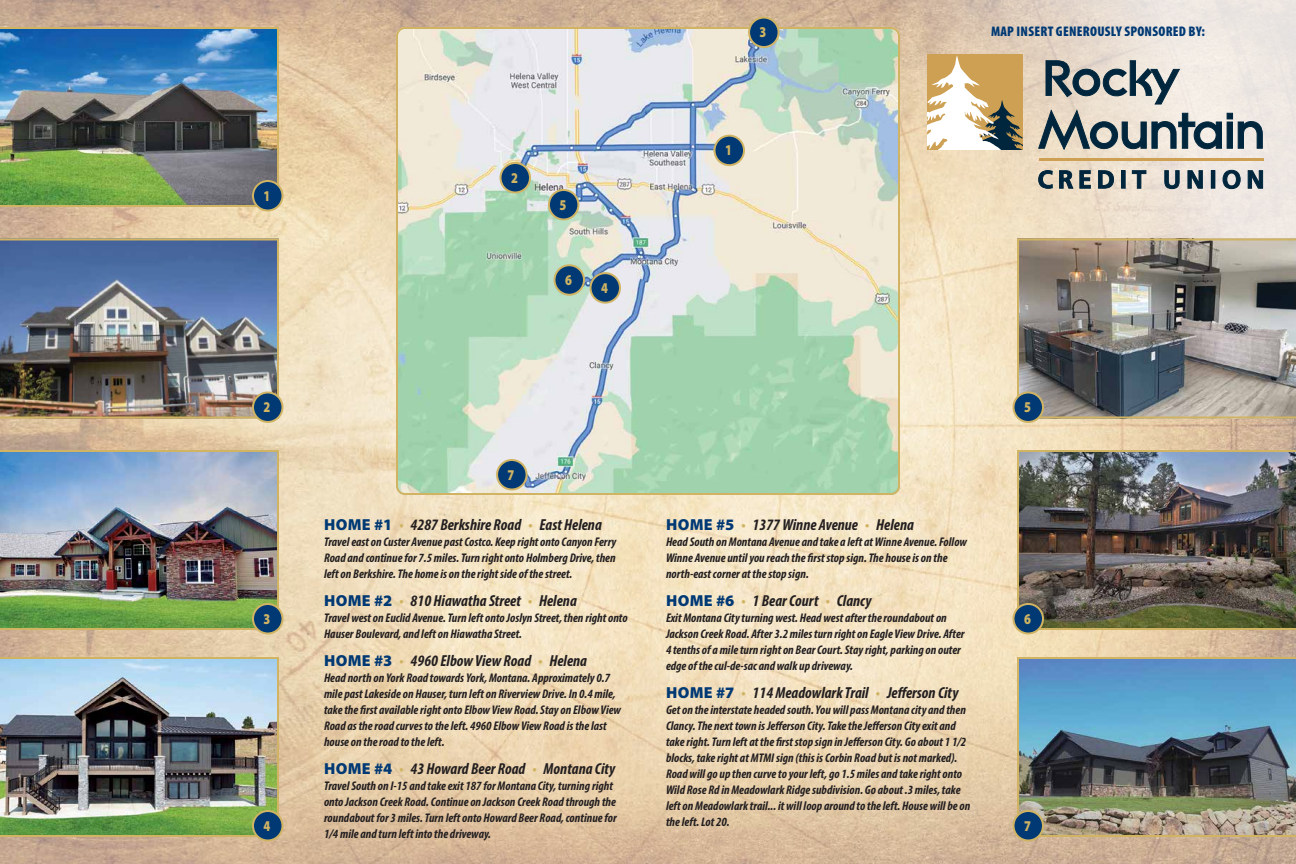
<style>
.page{position:relative;width:1296px;height:864px;background:#fff}
.page>*{position:absolute;margin:0;border:0;box-sizing:border-box;transform-origin:0 0}
.t1{font:italic 700 condensed 16px "Myriad Pro";color:#231f20}
.t2{font:900 15px "Myriad Pro";color:#d0b463;scale:.8 1}
.t3{font:900 condensed 14px "Myriad Pro";letter-spacing:.02em;color:#003974}
.t4{font:italic 700 condensed 12.6px/16px "Myriad Pro";color:#231f20}
.s1{font-weight:900;font-style:normal;font-stretch:normal;color:#003974}
.s2{color:#d0b463}
</style>
<div class="page">
<img style="left:0;top:0;width:1296px;height:864px">
<svg style="left:900px;top:0;width:396px;height:238px;background:#eadbca"></svg>
<img style="left:396px;top:27px;width:504px;height:468px">
<div style="left:396px;top:27px;width:504px;height:468px;border:2px solid #d0b463;border-radius:8px"></div>
<img style="left:0;top:657px;width:279px;height:180px">
<img style="left:1017px;top:238px;width:279px;height:180px">
<img style="left:0;top:27px;width:279px;height:180px">
<img style="left:1017px;top:450px;width:279px;height:180px">
<img style="left:0;top:238px;width:279px;height:180px">
<img style="left:1017px;top:657px;width:279px;height:180px">
<img style="left:0;top:450px;width:279px;height:180px">
<div style="left:253px;top:181px;width:29px;height:29px;background:#003974;border-radius:50%"></div>
<div style="left:252px;top:180px;width:32px;height:32px;border:2px solid #d0b463;border-radius:50%"></div>
<div style="left:715px;top:136px;width:29px;height:29px;background:#003974;border-radius:50%"></div>
<div style="left:714px;top:135px;width:31px;height:31px;border:2px solid #d0b463;border-radius:50%"></div>
<div style="left:1014px;top:392px;width:29px;height:30px;background:#003974;border-radius:50%"></div>
<div style="left:1012px;top:392px;width:32px;height:31px;border:2px solid #d0b463;border-radius:50%"></div>
<div style="left:549px;top:190px;width:29px;height:30px;background:#003974;border-radius:50%"></div>
<div style="left:548px;top:189px;width:31px;height:31px;border:2px solid #d0b463;border-radius:50%"></div>
<div style="left:253px;top:811px;width:29px;height:29px;background:#003974;border-radius:50%"></div>
<div style="left:252px;top:810px;width:32px;height:32px;border:2px solid #d0b463;border-radius:50%"></div>
<div style="left:590px;top:273px;width:30px;height:30px;background:#003974;border-radius:50%"></div>
<div style="left:590px;top:272px;width:31px;height:32px;border:2px solid #d0b463;border-radius:50%"></div>
<div style="left:253px;top:392px;width:29px;height:30px;background:#003974;border-radius:50%"></div>
<div style="left:252px;top:392px;width:32px;height:31px;border:2px solid #d0b463;border-radius:50%"></div>
<div style="left:500px;top:163px;width:30px;height:29px;background:#003974;border-radius:50%"></div>
<div style="left:500px;top:162px;width:31px;height:32px;border:2px solid #d0b463;border-radius:50%"></div>
<div style="left:1014px;top:604px;width:29px;height:30px;background:#003974;border-radius:50%"></div>
<div style="left:1012px;top:603px;width:32px;height:31px;border:2px solid #d0b463;border-radius:50%"></div>
<div style="left:554px;top:265px;width:30px;height:30px;background:#003974;border-radius:50%"></div>
<div style="left:554px;top:264px;width:31px;height:32px;border:2px solid #d0b463;border-radius:50%"></div>
<div style="left:253px;top:604px;width:29px;height:30px;background:#003974;border-radius:50%"></div>
<div style="left:252px;top:603px;width:32px;height:31px;border:2px solid #d0b463;border-radius:50%"></div>
<div style="left:749px;top:18px;width:30px;height:29px;background:#003974;border-radius:50%"></div>
<div style="left:748px;top:17px;width:32px;height:31px;border:2px solid #d0b463;border-radius:50%"></div>
<div style="left:1014px;top:811px;width:29px;height:29px;background:#003974;border-radius:50%"></div>
<div style="left:1012px;top:810px;width:32px;height:32px;border:2px solid #d0b463;border-radius:50%"></div>
<div style="left:497px;top:460px;width:30px;height:30px;background:#003974;border-radius:50%"></div>
<div style="left:496px;top:459px;width:32px;height:31px;border:2px solid #d0b463;border-radius:50%"></div>
<svg style="left:1038px;top:170px;width:15px;height:19px"></svg>
<svg style="left:1059px;top:170px;width:14px;height:19px"></svg>
<svg style="left:1079px;top:170px;width:12px;height:19px"></svg>
<svg style="left:1098px;top:170px;width:16px;height:19px"></svg>
<div style="left:1121px;top:170px;width:4px;height:18px;border:1px solid #00263d"></div>
<svg style="left:1132px;top:170px;width:14px;height:19px"></svg>
<svg style="left:1164px;top:170px;width:16px;height:19px"></svg>
<svg style="left:1187px;top:170px;width:16px;height:19px"></svg>
<div style="left:1211px;top:170px;width:4px;height:18px;border:1px solid #00263d"></div>
<svg style="left:1223px;top:170px;width:18px;height:19px"></svg>
<svg style="left:1248px;top:170px;width:15px;height:19px"></svg>
<svg style="left:1038px;top:60px;width:225px;height:92px;background:#b1b3b0"></svg>
<hr style="left:1039px;top:159px;width:225px;height:2px;background:#cda053">
<svg style="left:927px;top:55px;width:96px;height:95px"></svg>
<p class="t2" style="left:760px;top:22px;width:10px">3</p>
<p class="t3" style="left:991px;top:23px;width:216px">MAP INSERT GENEROUSLY SPONSORED BY:</p>
<p class="t2" style="left:725px;top:140px;width:10px">1</p>
<p class="t2" style="left:511px;top:168px;width:10px">2</p>
<p class="t2" style="left:264px;top:186px;width:10px">1</p>
<p class="t2" style="left:559px;top:195px;width:10px">5</p>
<p class="t2" style="left:565px;top:270px;width:10px">6</p>
<p class="t2" style="left:601px;top:278px;width:10px">4</p>
<p class="t2" style="left:264px;top:397px;width:10px">2</p>
<p class="t2" style="left:1024px;top:397px;width:10px">5</p>
<p class="t2" style="left:508px;top:465px;width:10px">7</p>
<p class="t2" style="left:264px;top:609px;width:10px">3</p>
<p class="t2" style="left:264px;top:816px;width:10px">4</p>
<p class="t1" style="left:324px;top:514px;width:279px"><span class="s1">HOME #1</span> <span class="s2">•</span> 4287 Berkshire Road <span class="s2">•</span> East Helena</p>
<p class="t4" style="left:324px;top:533px;width:294px;text-align:justify">Travel east on Custer Avenue past Costco. Keep right onto Canyon Ferry Road and continue for 7.5 miles. Turn right onto Holmberg Drive, then left on Berkshire. The home is on the right side of the street.</p>
<p class="t1" style="left:324px;top:590px;width:254px"><span class="s1">HOME #2</span> <span class="s2">•</span> 810 Hiawatha Street <span class="s2">•</span> Helena</p>
<p class="t4" style="left:324px;top:609px;width:305px">Travel west on Euclid Avenue. Turn left onto Joslyn Street, then right onto<br>Hauser Boulevard, and left on Hiawatha Street.</p>
<p class="t1" style="left:324px;top:651px;width:264px"><span class="s1">HOME #3</span> <span class="s2">•</span> 4960 Elbow View Road <span class="s2">•</span> Helena</p>
<p class="t4" style="left:324px;top:669px;width:299px">Head north on York Road towards York, Montana. Approximately 0.7 mile past Lakeside on Hauser, turn left on Riverview Drive. In 0.4 mile, take the first available right onto Elbow View Road. Stay on Elbow View Road as the road curves to the left. 4960 Elbow View Road is the last house on the road to the left.</p>
<p class="t1" style="left:324px;top:759px;width:293px"><span class="s1">HOME #4</span> <span class="s2">•</span> 43 Howard Beer Road <span class="s2">•</span> Montana City</p>
<p class="t4" style="left:324px;top:778px;width:294px">Travel South on I-15 and take exit 187 for Montana City, turning right onto Jackson Creek Road. Continue on Jackson Creek Road through the roundabout for 3 miles. Turn left onto Howard Beer Road, continue for 1/4 mile and turn left into the driveway.</p>
<p class="t1" style="left:666px;top:514px;width:249px"><span class="s1">HOME #5</span> <span class="s2">•</span> 1377 Winne Avenue <span class="s2">•</span> Helena</p>
<p class="t4" style="left:666px;top:533px;width:302px">Head South on Montana Avenue and take a left at Winne Avenue. Follow<br>Winne Avenue until you reach the first stop sign. The house is on the north-east corner at the stop sign.</p>
<p class="t1" style="left:666px;top:590px;width:207px"><span class="s1">HOME #6</span> <span class="s2">•</span> 1 Bear Court <span class="s2">•</span> Clancy</p>
<p class="t4" style="left:666px;top:609px;width:300px">Exit Montana City turning west. Head west after the roundabout on Jackson Creek Road. After 3.2 miles turn right on Eagle View Drive. After 4 tenths of a mile turn right on Bear Court. Stay right, parking on outer edge of the cul-de-sac and walk up driveway.</p>
<p class="t1" style="left:666px;top:683px;width:294px"><span class="s1">HOME #7</span> <span class="s2">•</span> 114 Meadowlark Trail <span class="s2">•</span> Jefferson City</p>
<p class="t4" style="left:666px;top:701px;width:306px">Get on the interstate headed south. You will pass Montana city and then Clancy. The next town is Jefferson City. Take the Jefferson City exit and take right. Turn left at the first stop sign in Jefferson City. Go about 1 1/2 blocks, take right at MTMI sign (this is Corbin Road but is not marked).<br>Road will go up then curve to your left, go 1.5 miles and take right onto Wild Rose Rd in Meadowlark Ridge subdivision. Go about .3 miles, take left on Meadowlark trail... it will loop around to the left. House will be on the left. Lot 20.</p>
<p class="t2" style="left:1024px;top:609px;width:10px">6</p>
<p class="t2" style="left:1024px;top:816px;width:10px">7</p>
</div>
